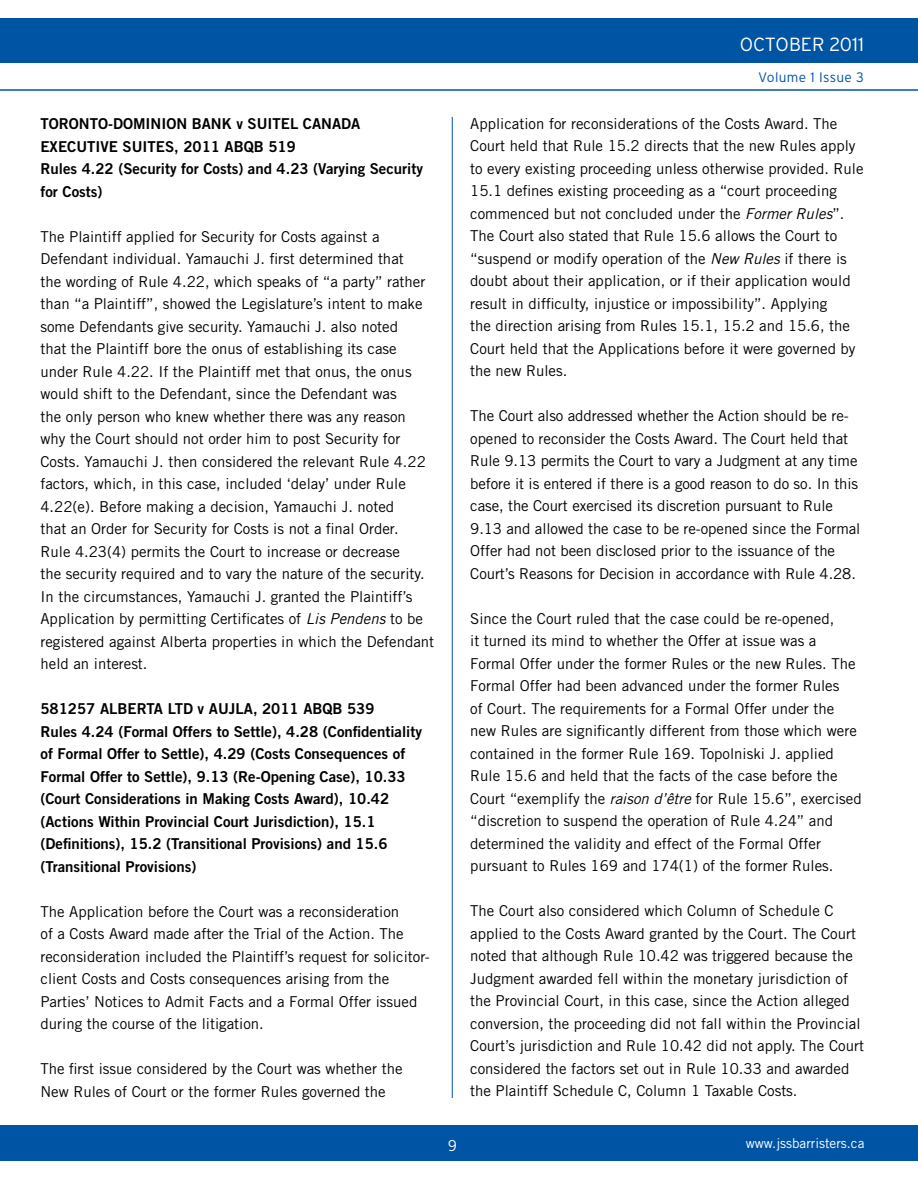
<style>
.page{position:relative;width:918px;height:1188px;background:#fff}
.page>*{position:absolute;margin:0;border:0;box-sizing:border-box;transform-origin:0 0}
.t1{font:300 19.05px "Interstate";color:#fff}
.t2{font:15px/22.5px "Trade Gothic";color:#000}
.t3{font:15px/22.5px "Trade Gothic Bold Two";color:#000}
.t4{font:300 13.65px "Interstate";letter-spacing:.025em;color:#0054a4}
.t5{font:13.5px "Trade Gothic";color:#fff}
.s1{font-style:italic}
</style>
<div class="page">
<div style="left:0;top:18px;width:918px;height:44px;background:#0054a4"></div>
<div style="left:0;top:1125px;width:918px;height:36px;background:#0054a4"></div>
<hr style="left:0;top:89px;width:918px;height:2px;background:#0054a4">
<hr style="left:452px;top:117px;width:1px;height:981px;background:#0054a4">
<p class="t3" style="left:40px;top:112px;width:384px">TORONTO-DOMINION BANK v SUITEL CANADA EXECUTIVE SUITES, 2011 ABQB 519<br>Rules 4.22 (Security for Costs) and 4.23 (Varying Security for Costs)</p>
<p class="t2" style="left:40px;top:225px;width:395px">The Plaintiff applied for Security for Costs against a Defendant individual. Yamauchi J. first determined that<br>the wording of Rule 4.22, which speaks of “a party” rather than “a Plaintiff”, showed the Legislature’s intent to make some Defendants give security. Yamauchi J. also noted<br>that the Plaintiff bore the onus of establishing its case under Rule 4.22. If the Plaintiff met that onus, the onus would shift to the Defendant, since the Defendant was<br>the only person who knew whether there was any reason why the Court should not order him to post Security for Costs. Yamauchi J. then considered the relevant Rule 4.22 factors, which, in this case, included ‘delay’ under Rule 4.22(e). Before making a decision, Yamauchi J. noted<br>that an Order for Security for Costs is not a final Order.<br>Rule 4.23(4) permits the Court to increase or decrease<br>the security required and to vary the nature of the security.<br>In the circumstances, Yamauchi J. granted the Plaintiff’s Application by permitting Certificates of <span class="s1">Lis Pendens</span> to be registered against Alberta properties in which the Defendant held an interest.</p>
<p class="t3" style="left:40px;top:697px;width:383px">581257 ALBERTA LTD v AUJLA, 2011 ABQB 539<br>Rules 4.24 (Formal Offers to Settle), 4.28 (Confidentiality of Formal Offer to Settle), 4.29 (Costs Consequences of Formal Offer to Settle), 9.13 (Re-Opening Case), 10.33 (Court Considerations in Making Costs Award), 10.42 (Actions Within Provincial Court Jurisdiction), 15.1 (Definitions), 15.2 (Transitional Provisions) and 15.6 (Transitional Provisions)</p>
<p class="t2" style="left:40px;top:900px;width:391px">The Application before the Court was a reconsideration<br>of a Costs Award made after the Trial of the Action. The reconsideration included the Plaintiff’s request for solicitor&shy;client Costs and Costs consequences arising from the Parties’ Notices to Admit Facts and a Formal Offer issued during the course of the litigation.</p>
<p class="t2" style="left:40px;top:1057px;width:364px">The first issue considered by the Court was whether the<br>New Rules of Court or the former Rules governed the</p>
<p class="t1" style="left:740px;top:33px;width:126px">OCTOBER 2011</p>
<p class="t4" style="left:758px;top:69px;width:107px">Volume 1 Issue 3</p>
<p class="t2" style="left:470px;top:112px;width:395px">Application for reconsiderations of the Costs Award. The Court held that Rule 15.2 directs that the new Rules apply to every existing proceeding unless otherwise provided. Rule 15.1 defines existing proceeding as a “court proceeding commenced but not concluded under the <span class="s1">Former Rules</span>”.<br>The Court also stated that Rule 15.6 allows the Court to “suspend or modify operation of the <span class="s1">New Rules</span> if there is doubt about their application, or if their application would result in difficulty, injustice or impossibility”. Applying<br>the direction arising from Rules 15.1, 15.2 and 15.6, the Court held that the Applications before it were governed by the new Rules.</p>
<p class="t2" style="left:470px;top:404px;width:392px">The Court also addressed whether the Action should be re&shy;opened to reconsider the Costs Award. The Court held that Rule 9.13 permits the Court to vary a Judgment at any time before it is entered if there is a good reason to do so. In this case, the Court exercised its discretion pursuant to Rule 9.13 and allowed the case to be re-opened since the Formal Offer had not been disclosed prior to the issuance of the Court’s Reasons for Decision in accordance with Rule 4.28.</p>
<p class="t2" style="left:470px;top:607px;width:393px">Since the Court ruled that the case could be re-opened,<br>it turned its mind to whether the Offer at issue was a Formal Offer under the former Rules or the new Rules. The Formal Offer had been advanced under the former Rules<br>of Court. The requirements for a Formal Offer under the new Rules are significantly different from those which were contained in the former Rule 169. Topolniski J. applied Rule 15.6 and held that the facts of the case before the Court “exemplify the <span class="s1">raison d’être</span> for Rule 15.6”, exercised “discretion to suspend the operation of Rule 4.24” and determined the validity and effect of the Formal Offer pursuant to Rules 169 and 174(1) of the former Rules.</p>
<p class="t2" style="left:470px;top:899px;width:395px">The Court also considered which Column of Schedule C applied to the Costs Award granted by the Court. The Court noted that although Rule 10.42 was triggered because the Judgment awarded fell within the monetary jurisdiction of the Provincial Court, in this case, since the Action alleged conversion, the proceeding did not fall within the Provincial Court’s jurisdiction and Rule 10.42 did not apply. The Court considered the factors set out in Rule 10.33 and awarded the Plaintiff Schedule C, Column 1 Taxable Costs.</p>
<p class="t5" style="left:746px;top:1135px;width:120px">www.jssbarristers.ca</p>
</div>
